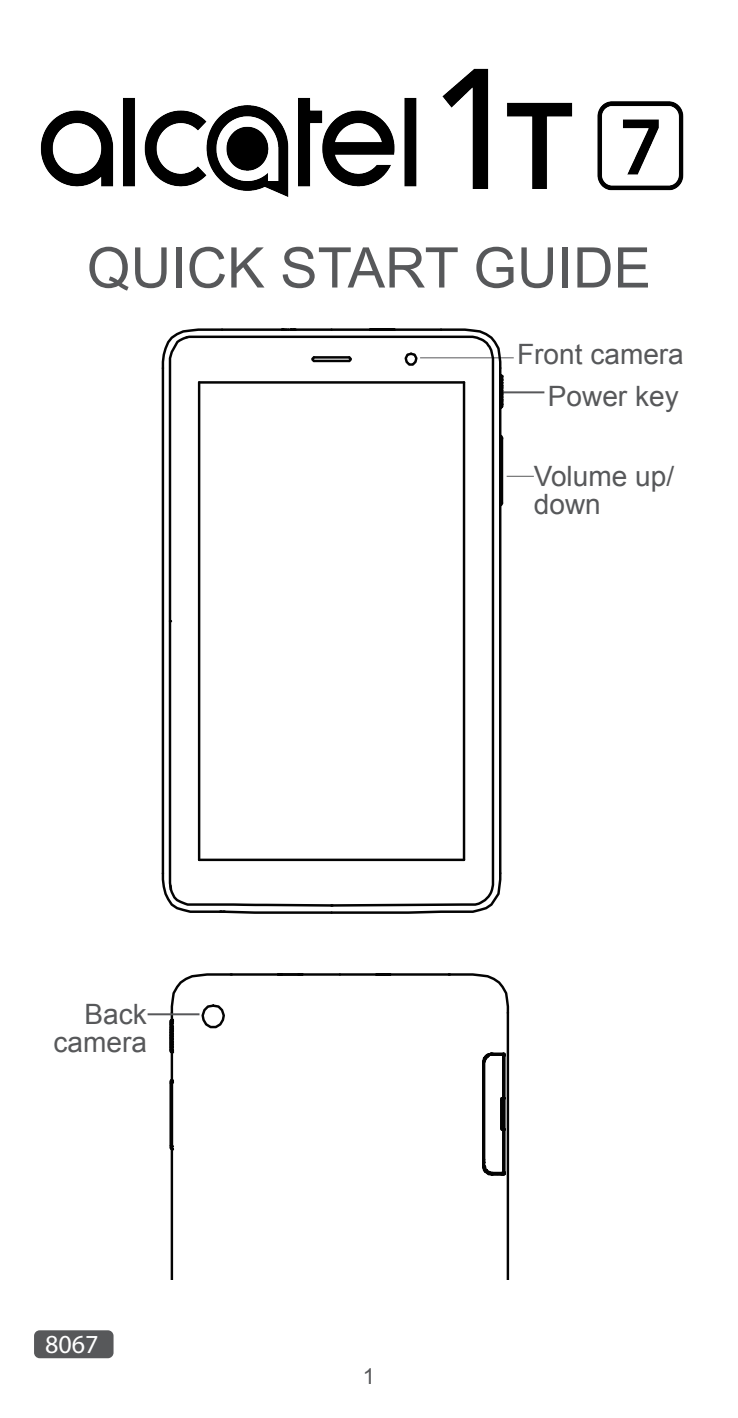
<style>
.page{position:relative;width:738px;height:1418px;background:#fff}
.page>*{position:absolute;margin:0;border:0;box-sizing:border-box;transform-origin:0 0}
.t1{font:56px "Arial";color:#57585a}
.t2{font:36.4px "Myriad Arabic";color:#fff}
.t3{font:28px/28px "Arial";color:#57585a}
.Folio{font:22px "Arial";color:#57585a}
</style>
<div class="page">
<img style="left:40px;top:68px;width:644px;height:129px">
<div style="left:34px;top:1330px;width:79px;height:28px;background:#57585a;border-radius:6px"></div>
<hr style="left:506px;top:475px;width:27px;height:2px;background:#57585a">
<hr style="left:420px;top:357px;width:93px;height:1px;background:#57585a">
<hr style="left:502px;top:391px;width:42px;height:2px;background:#57585a">
<svg style="left:161px;top:328px;width:343px;height:586px"></svg>
<hr style="left:170px;top:1149px;width:3px;height:130px;background:#030303">
<hr style="left:170px;top:1051px;width:3px;height:29px;background:#030303">
<hr style="left:170px;top:1082px;width:3px;height:64px;background:#030303">
<hr style="left:481px;top:1061px;width:3px;height:104px;background:#030303">
<hr style="left:482px;top:1061px;width:3px;height:104px;background:#030303">
<hr style="left:500px;top:1099px;width:2px;height:29px;background:#030303">
<hr style="left:502px;top:1055px;width:3px;height:118px;background:#030303">
<hr style="left:506px;top:1012px;width:2px;height:267px;background:#030303">
<hr style="left:301px;top:973px;width:38px;height:2px;background:#030303">
<hr style="left:339px;top:973px;width:37px;height:2px;background:#030303">
<hr style="left:388px;top:973px;width:60px;height:2px;background:#030303">
<svg style="left:446px;top:973px;width:64px;height:42px"></svg>
<svg style="left:169px;top:973px;width:133px;height:80px"></svg>
<svg style="left:376px;top:973px;width:12px;height:2px"></svg>
<svg style="left:481px;top:1158px;width:25px;height:18px"></svg>
<svg style="left:481px;top:1052px;width:25px;height:12px"></svg>
<hr style="left:147px;top:1013px;width:52px;height:2px;background:#57585a">
<p class="t1" style="left:87px;top:231px;width:565px">QUICK START GUIDE</p>
<p class="t3" style="left:516px;top:340px;width:168px">Front camera</p>
<p class="t3" style="left:547px;top:382px;width:132px">Power key</p>
<p class="t3" style="left:53px;top:1000px;width:95px;text-align:right">Back camera</p>
<p class="t2" style="left:45px;top:1319px;width:55px">8067</p>
<p class="t3" style="left:533px;top:463px;width:142px">Volume up/ down</p>
<p class="Folio" style="left:362px;top:1361px;width:14px">1</p>
</div>
